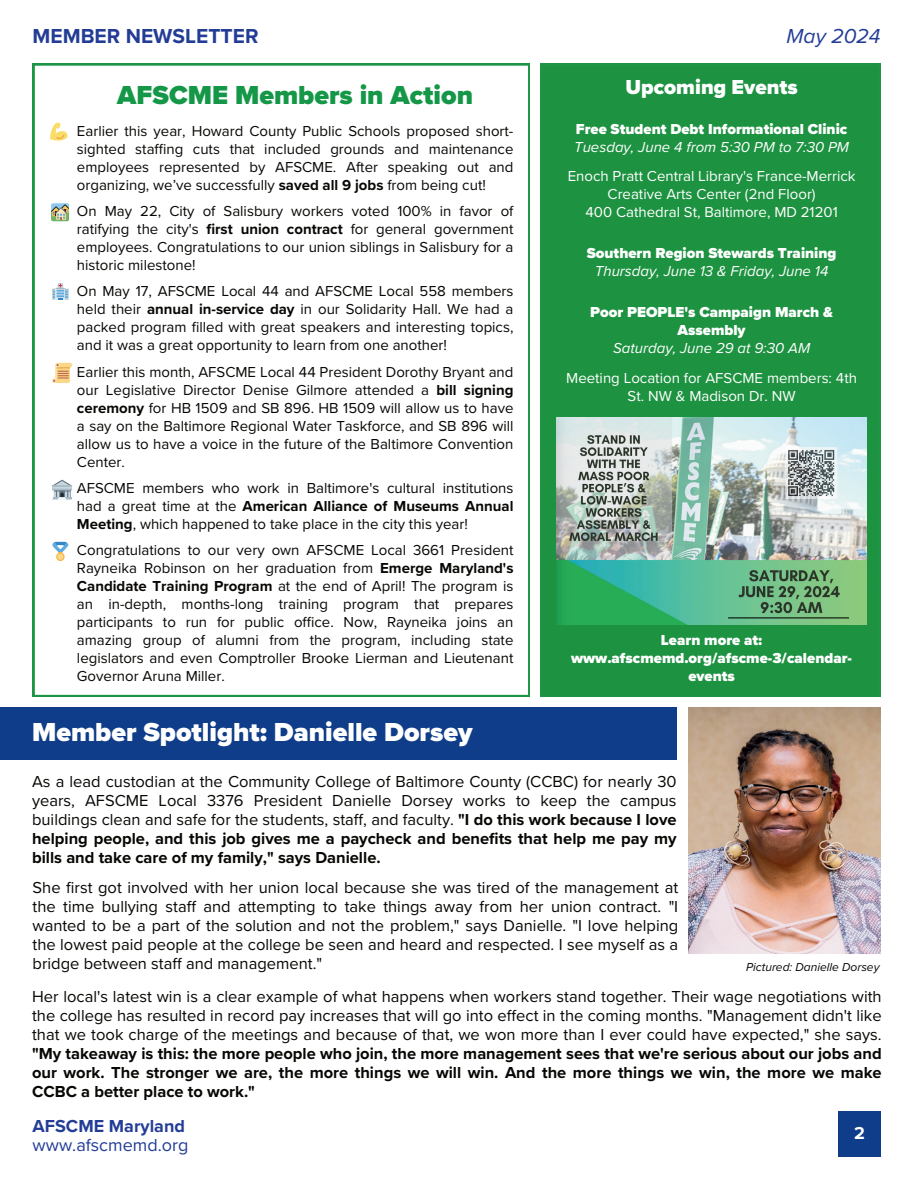
<style>
.page{position:relative;width:918px;height:1188px;background:#fff}
.page>*{position:absolute;margin:0;border:0;box-sizing:border-box;transform-origin:0 0}
.t1{font:27px ".F0 x 27 b 0338";color:#fff}
.t2{font:27px ".F0 x 27 b 0338";color:#149747}
.t3{font:21px ".F0 x 295 f 9 d 8";color:#233d97}
.t4{font:21px ".F0 x 27 b 0338";color:#fff}
.t5{font:21px ".F0 x 295 ea 80";color:#233d97}
.t6{font:18px ".F0 x 27 af 710";color:#233d97}
.t7{font:18px ".F0 x 295 f 9 d 8";color:#233d97}
.t8{font:18px ".F0 x 295 f 9 d 8";color:#fff}
.t9{font:16.5px/19.2px ".F0 x 27 af 710";color:#080704;text-align:justify}
.t10{font:16.5px/19.2px ".F0 x 295 f 9 d 8";color:#080704}
.t11{font:15px/18px ".F0 x 27 af 710";color:#080704;text-align:justify}
.t12{font:15px/18px ".F0 x 27 af 710";color:#fff;text-align:center}
.t13{font:15px/18px ".F0 x 27 b 0338";color:#fff;text-align:center}
.t14{font:15px ".F0 x 295 ea 80";color:#fff}
.t15{font:15px ".F0 x 295 f 9 d 8";color:#080704}
.t16{font:12px ".F0 x 295 ea 80";color:#080704}
.s1{font-family:".F0 x 295 f 9 d 8"}
.s2{font-family:".F0 x 27 af 710"}
</style>
<div class="page">
<div style="left:838px;top:1111px;width:43px;height:45px;background:#103d89"></div>
<svg style="left:33px;top:63px;width:497px;height:634px"></svg>
<div style="left:0;top:707px;width:677px;height:53px;background:#103d89"></div>
<img style="left:688px;top:707px;width:192px;height:247px">
<div style="left:541px;top:63px;width:339px;height:634px;background:#1d9241"></div>
<svg style="left:51px;top:203px;width:18px;height:18px"></svg>
<svg style="left:51px;top:204px;width:18px;height:17px"></svg>
<svg style="left:52px;top:283px;width:17px;height:17px"></svg>
<svg style="left:52px;top:363px;width:20px;height:20px"></svg>
<svg style="left:52px;top:480px;width:20px;height:20px"></svg>
<svg style="left:52px;top:542px;width:17px;height:19px"></svg>
<img style="left:557px;top:417px;width:309px;height:207px">
<h2 class="t3" style="left:33px;top:27px;width:227px">MEMBER NEWSLETTER</h2>
<h1 class="t2" style="left:117px;top:84px;width:357px">AFSCME Members in Action</h1>
<p class="t11" style="left:77px;top:123px;width:438px">Earlier this year, Howard County Public Schools proposed short&shy;sighted staffing cuts that included grounds and maintenance employees represented by AFSCME. After speaking out and organizing, we’ve successfully <span class="s1">saved all 9 jobs</span> from being cut!</p>
<p class="t11" style="left:77px;top:203px;width:438px">On May 22, City of Salisbury workers voted 100% in favor of ratifying the city's <span class="s1">first union contract</span> for general government employees. Congratulations to our union siblings in Salisbury for a historic milestone!</p>
<p class="t11" style="left:77px;top:283px;width:438px">On May 17, AFSCME Local 44 and AFSCME Local 558 members held their <span class="s1">annual in-service day</span> in our Solidarity Hall. We had a packed program filled with great speakers and interesting topics, and it was a great opportunity to learn from one another!</p>
<p class="t11" style="left:77px;top:363px;width:438px">Earlier this month, AFSCME Local 44 President Dorothy Bryant and our Legislative Director Denise Gilmore attended a <span class="s1">bill signing ceremony</span> for HB 1509 and SB 896. HB 1509 will allow us to have a say on the Baltimore Regional Water Taskforce, and SB 896 will allow us to have a voice in the future of the Baltimore Convention Center.</p>
<p class="t11" style="left:77px;top:480px;width:438px">AFSCME members who work in Baltimore's cultural institutions</p>
<p class="t15" style="left:77px;top:499px;width:438px"><span class="s2">had a great time at the</span> American Alliance of Museums Annual</p>
<p class="t11" style="left:77px;top:516px;width:393px"><span class="s1">Meeting</span>, which happened to take place in the city this year!</p>
<p class="t11" style="left:77px;top:542px;width:438px">Congratulations to our very own AFSCME Local 3661 President Rayneika Robinson on her graduation from <span class="s1">Emerge Maryland's Candidate Training Program</span> at the end of April! The program is an in-depth, months-long training program that prepares participants to run for public office. Now, Rayneika joins an amazing group of alumni from the program, including state legislators and even Comptroller Brooke Lierman and Lieutenant Governor Aruna Miller.</p>
<h1 class="t1" style="left:32px;top:721px;width:442px">Member Spotlight: Danielle Dorsey</h1>
<h2 class="t5" style="left:787px;top:27px;width:95px">May 2024</h2>
<h2 class="t4" style="left:625px;top:78px;width:174px">Upcoming Events</h2>
<p class="t13" style="left:576px;top:121px;width:273px">Free Student Debt Informational Clinic</p>
<p class="t14" style="left:574px;top:141px;width:276px">Tuesday, June 4 from 5:30 PM to 7:30 PM</p>
<p class="t12" style="left:568px;top:168px;width:289px">Enoch Pratt Central Library's France-Merrick<br>Creative Arts Center (2nd Floor)<br>400 Cathedral St, Baltimore, MD 21201</p>
<p class="t13" style="left:587px;top:245px;width:251px">Southern Region Stewards Training</p>
<p class="t14" style="left:595px;top:265px;width:235px">Thursday, June 13 &amp; Friday, June 14</p>
<p class="t13" style="left:590px;top:304px;width:244px">Poor PEOPLE's Campaign March &amp;<br>Assembly</p>
<p class="t14" style="left:613px;top:342px;width:199px">Saturday, June 29 at 9:30 AM</p>
<p class="t12" style="left:566px;top:370px;width:292px">Meeting Location for AFSCME members: 4th<br>St. NW &amp; Madison Dr. NW</p>
<p class="t13" style="left:571px;top:632px;width:282px">Learn more at: www.afscmemd.org/afscme-3/calendar&shy;events</p>
<p class="t9" style="left:32px;top:773px;width:646px">As a lead custodian at the Community College of Baltimore County (CCBC) for nearly 30 years, AFSCME Local 3376 President Danielle Dorsey works to keep the campus buildings clean and safe for the students, staff, and faculty. <span class="s1">"I do this work because I love</span></p>
<p class="t10" style="left:32px;top:830px;width:646px">helping people, and this job gives me a paycheck and benefits that help me pay my bills and take care of my family," says Danielle.</p>
<p class="t9" style="left:33px;top:879px;width:647px">She first got involved with her union local because she was tired of the management at the time bullying staff and attempting to take things away from her union contract. "I wanted to be a part of the solution and not the problem," says Danielle. "I love helping the lowest paid people at the college be seen and heard and respected. I see myself as a bridge between staff and management."</p>
<p class="t9" style="left:32px;top:988px;width:851px">Her local's latest win is a clear example of what happens when workers stand together. Their wage negotiations with the college has resulted in record pay increases that will go into effect in the coming months. "Management didn't like that we took charge of the meetings and because of that, we won more than I ever could have expected," she says.</p>
<p class="t10" style="left:32px;top:1045px;width:851px;text-align:justify">"My takeaway is this: the more people who join, the more management sees that we're serious about our jobs and our work. The stronger we are, the more things we will win. And the more things we win, the more we make CCBC a better place to work."</p>
<p class="t16" style="left:746px;top:962px;width:135px">Pictured: Danielle Dorsey</p>
<p class="t7" style="left:33px;top:1118px;width:154px">AFSCME Maryland</p>
<p class="t6" style="left:33px;top:1138px;width:157px">www.afscmemd.org</p>
<p class="t8" style="left:854px;top:1126px;width:12px">2</p>
</div>
